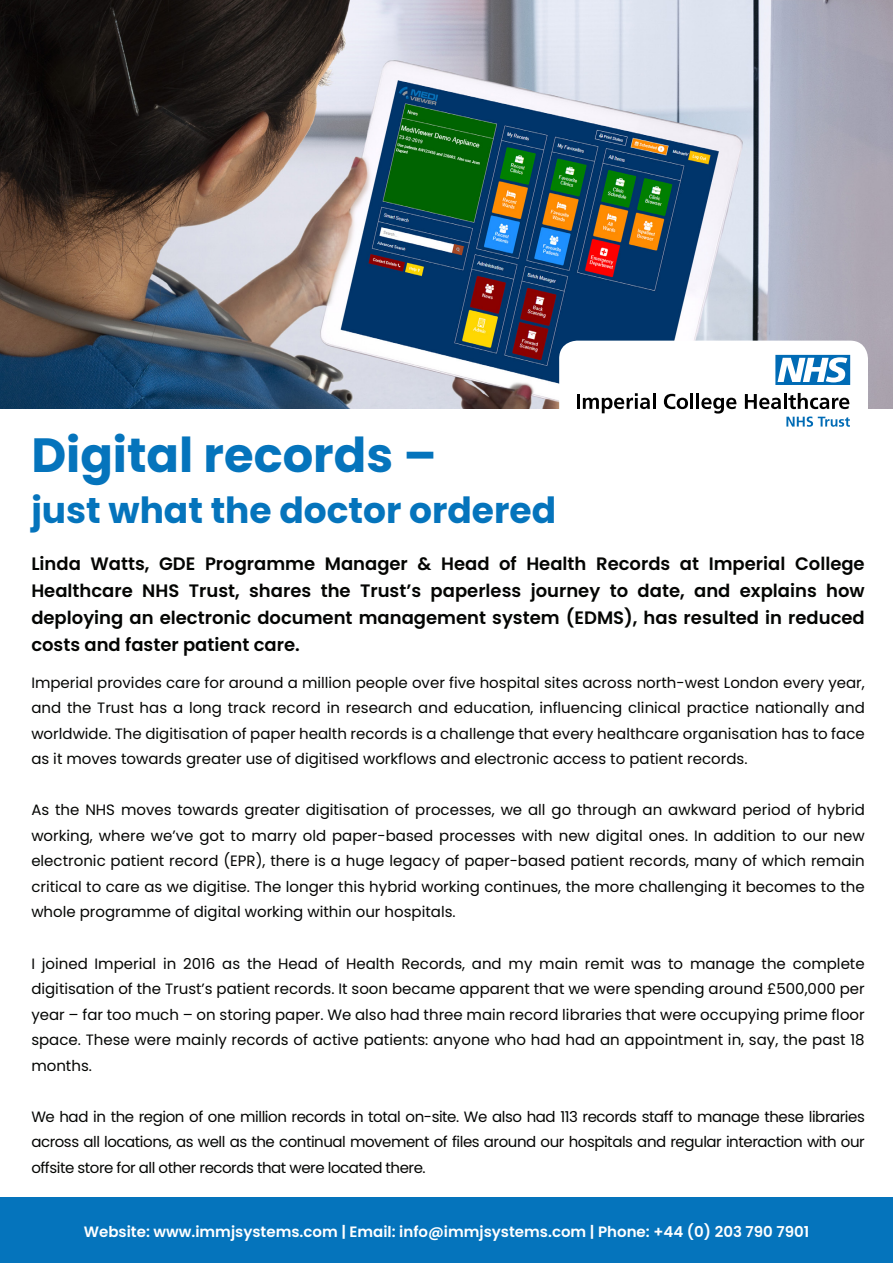
<style>
.page{position:relative;width:893px;height:1263px;background:#fff}
.page>*{position:absolute;margin:0;border:0;box-sizing:border-box;transform-origin:0 0}
.t1{font:700 48px "Poppins";color:#0574bc}
.t2{font:700 36px "Poppins";color:#0574bc}
.t3{font:600 18px/27px "Poppins";color:#040503;text-align:justify}
.Text{font:15px/25.5px "Poppins";color:#040503;text-align:justify}
.t4{font:600 15px "Poppins";color:#fff}
</style>
<div class="page">
<img style="left:0;top:0;width:893px;height:408px">
<div style="left:559px;top:341px;width:309px;height:86px;background:#fff;border-radius:18px"></div>
<div style="left:0;top:1197px;width:893px;height:66px;background:#0574bc"></div>
<svg style="left:775px;top:355px;width:75px;height:30px"></svg>
<hr style="left:577px;top:394px;width:3px;height:15px;background:#000">
<svg style="left:583px;top:393px;width:72px;height:20px"></svg>
<svg style="left:664px;top:394px;width:24px;height:15px"></svg>
<hr style="left:690px;top:393px;width:3px;height:16px;background:#000">
<hr style="left:696px;top:393px;width:3px;height:16px;background:#000">
<svg style="left:701px;top:398px;width:35px;height:16px"></svg>
<svg style="left:745px;top:393px;width:104px;height:16px"></svg>
<svg style="left:786px;top:416px;width:64px;height:11px"></svg>
<p class="t1" style="left:31px;top:427px;width:407px">Digital records –</p>
<p class="t2" style="left:31px;top:490px;width:526px">just what the doctor ordered</p>
<p class="t3" style="left:31px;top:550px;width:835px">Linda Watts, GDE Programme Manager &amp; Head of Health Records at Imperial College Healthcare NHS Trust, shares the Trust’s paperless journey to date, and explains how deploying an electronic document management system (EDMS), has resulted in reduced costs and faster patient care.</p>
<p class="Text" style="left:31px;top:670px;width:835px">Imperial provides care for around a million people over five hospital sites across north-west London every year, and the Trust has a long track record in research and education, influencing clinical practice nationally and worldwide. The digitisation of paper health records is a challenge that every healthcare organisation has to face as it moves towards greater use of digitised workflows and electronic access to patient records.</p>
<p class="Text" style="left:31px;top:797px;width:835px">As the NHS moves towards greater digitisation of processes, we all go through an awkward period of hybrid working, where we’ve got to marry old paper-based processes with new digital ones. In addition to our new electronic patient record (EPR), there is a huge legacy of paper-based patient records, many of which remain critical to care as we digitise. The longer this hybrid working continues, the more challenging it becomes to the whole programme of digital working within our hospitals.</p>
<p class="Text" style="left:31px;top:950px;width:835px">I joined Imperial in 2016 as the Head of Health Records, and my main remit was to manage the complete digitisation of the Trust’s patient records. It soon became apparent that we were spending around £500,000 per year – far too much – on storing paper. We also had three main record libraries that were occupying prime floor space. These were mainly records of active patients: anyone who had had an appointment in, say, the past 18 months.</p>
<p class="Text" style="left:31px;top:1103px;width:835px">We had in the region of one million records in total on-site. We also had 113 records staff to manage these libraries across all locations, as well as the continual movement of files around our hospitals and regular interaction with our offsite store for all other records that were located there.</p>
<p class="t4" style="left:84px;top:1223px;width:727px">Website: www.immjsystems.com | Email: info@immjsystems.com | Phone: +44 (0) 203 790 7901</p>
</div>
